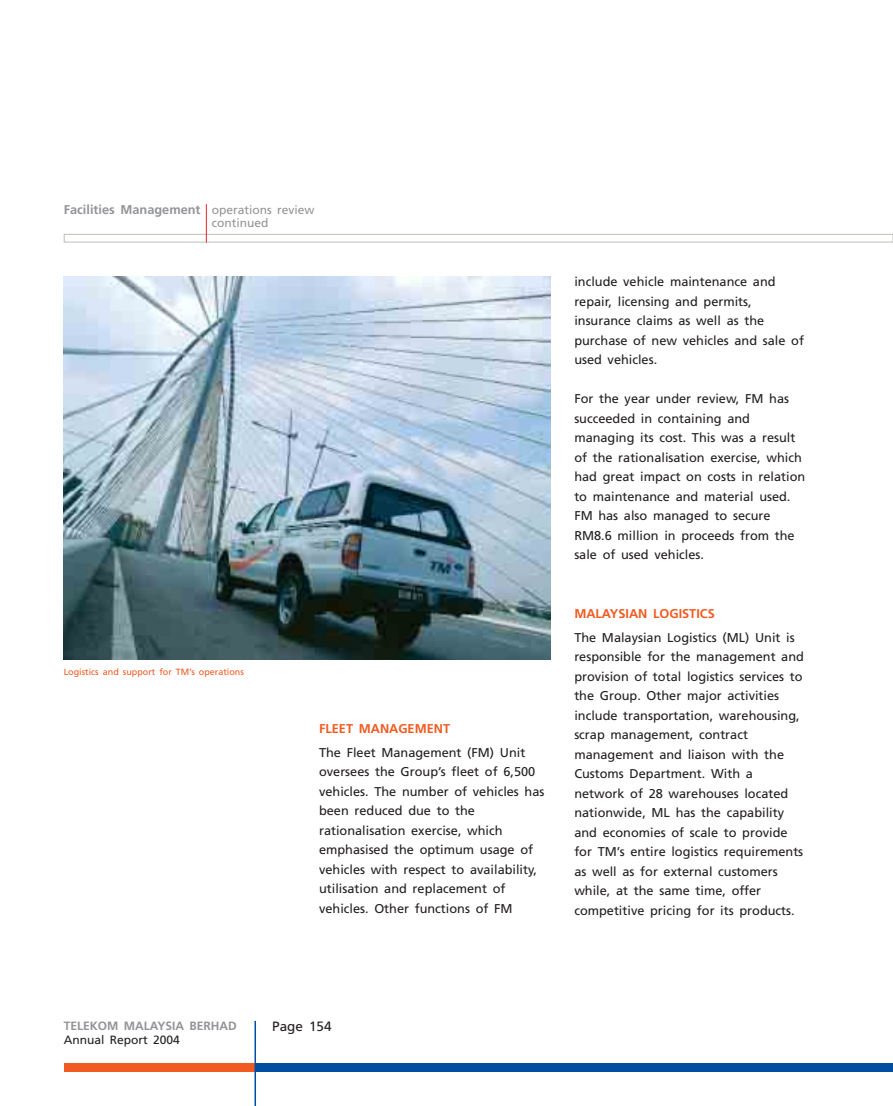
<style>
.page{position:relative;width:893px;height:1106px;background:#fff}
.page>*{position:absolute;margin:0;border:0;box-sizing:border-box;transform-origin:0 0}
.t1{font:13.5px "Frutiger";color:#231f1f}
.t2{font:12.75px/19.5px "Frutiger";color:#231f1f}
.t3{font:700 12.75px "Frutiger";color:#939497}
.t4{font:700 12.75px "Frutiger";color:#f15b22}
.t5{font:700 12px "Frutiger";color:#939497}
.t6{font:12px "Frutiger";color:#231f1f}
.t7{font:12px "Frutiger";color:#939497}
.t8{font:9px "Frutiger";color:#f15b22}
.s1{font-weight:400;font-size:12px}
</style>
<div class="page">
<img style="left:64px;top:276px;width:487px;height:383px">
<div style="left:64px;top:1063px;width:191px;height:8px;background:#f15b22"></div>
<div style="left:255px;top:1063px;width:637px;height:8px;background:#004ea1"></div>
<hr style="left:254px;top:1020px;width:2px;height:86px;background:#004ea1">
<div style="left:64px;top:234px;width:828px;height:8px;border:1px solid #b9c1b8"></div>
<hr style="left:206px;top:204px;width:1px;height:38px;background:#ee1b2e">
<p class="t3" style="left:64px;top:204px;width:252px">Facilities Management <span class="s1">operations review</span></p>
<p class="t7" style="left:212px;top:218px;width:58px">continued</p>
<p class="t8" style="left:64px;top:668px;width:181px">Logistics and support for TM’s operations</p>
<p class="t4" style="left:319px;top:723px;width:133px">FLEET MANAGEMENT</p>
<p class="t2" style="left:319px;top:743px;width:227px">The Fleet Management (FM) Unit oversees the Group’s fleet of 6,500 vehicles. The number of vehicles has been reduced due to the rationalisation exercise, which emphasised the optimum usage of vehicles with respect to availability, utilisation and replacement of vehicles. Other functions of FM</p>
<p class="t2" style="left:574px;top:273px;width:231px">include vehicle maintenance and repair, licensing and permits, insurance claims as well as the purchase of new vehicles and sale of used vehicles.</p>
<p class="t2" style="left:574px;top:390px;width:232px">For the year under review, FM has succeeded in containing and managing its cost. This was a result of the rationalisation exercise, which had great impact on costs in relation to maintenance and material used.<br>FM has also managed to secure<br>RM8.6 million in proceeds from the sale of used vehicles.</p>
<p class="t4" style="left:574px;top:608px;width:142px">MALAYSIAN LOGISTICS</p>
<p class="t2" style="left:574px;top:628px;width:231px">The Malaysian Logistics (ML) Unit is responsible for the management and provision of total logistics services to the Group. Other major activities include transportation, warehousing, scrap management, contract management and liaison with the Customs Department. With a network of 28 warehouses located nationwide, ML has the capability and economies of scale to provide for TM’s entire logistics requirements as well as for external customers while, at the same time, offer competitive pricing for its products.</p>
<p class="t5" style="left:64px;top:1020px;width:174px">TELEKOM MALAYSIA BERHAD</p>
<p class="t6" style="left:64px;top:1035px;width:118px">Annual Report 2004</p>
<p class="t1" style="left:272px;top:1020px;width:61px">Page 154</p>
</div>
